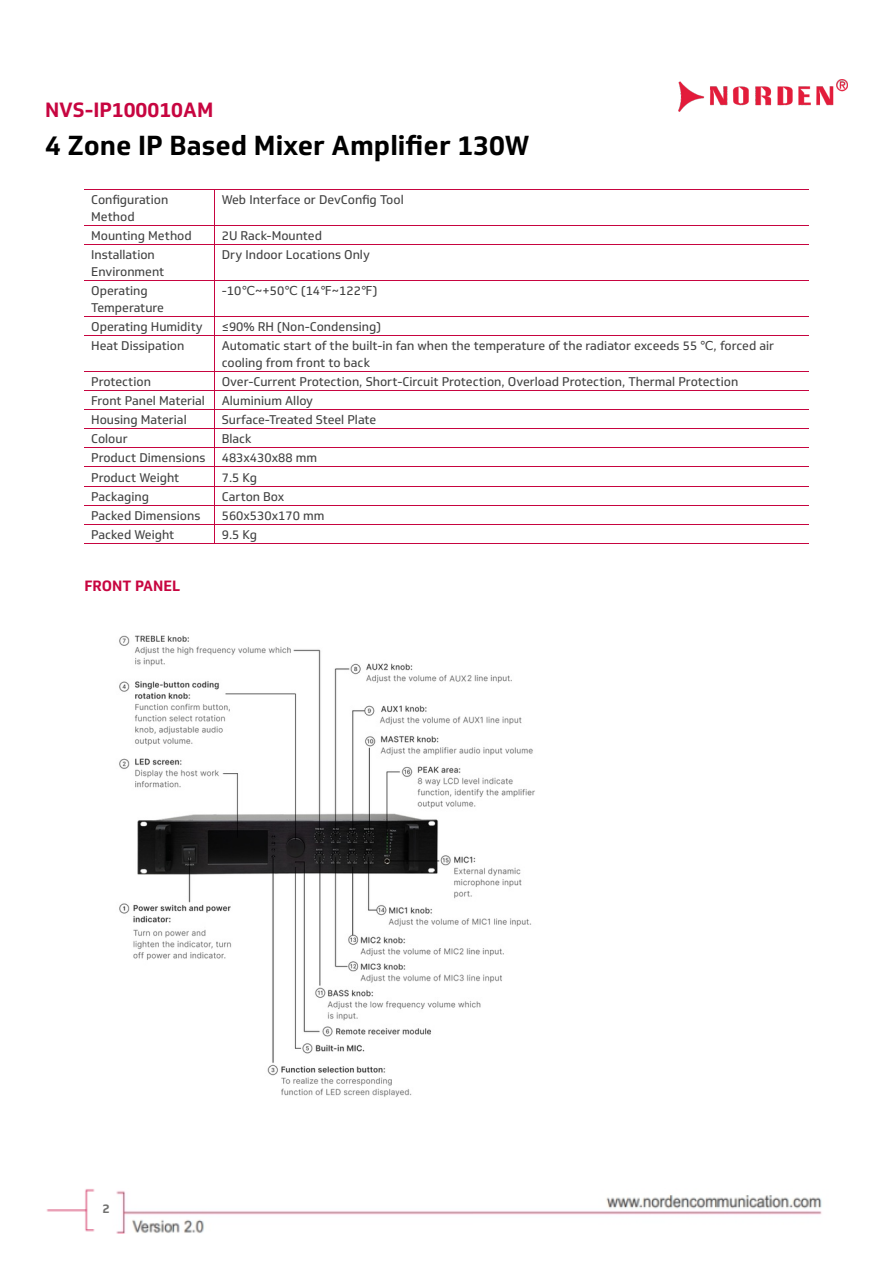
<style>
.page{position:relative;width:893px;height:1263px;background:#fff}
.page>*{position:absolute;margin:0;border:0;box-sizing:border-box;transform-origin:0 0}
.t1{font:700 27px "Soleto";color:#000}
.t2{font:700 20.25px "Soleto";color:#c70540}
.t3{font:700 14.7px "Soleto";color:#c70540}
.t4{font:12.3px/17px "Soleto";color:#424242}
.t5{font:700 12.3px "Soleto";color:#727271}
.s1{font-family:"DejaVu Sans"}
</style>
<div class="page">
<img style="left:119px;top:635px;width:416px;height:462px">
<img style="left:678px;top:80px;width:169px;height:31px">
<img style="left:46px;top:1189px;width:49px;height:43px">
<img style="left:116px;top:1191px;width:706px;height:42px">
<h2 class="t2" style="left:45px;top:101px;width:170px">NVS-IP100010AM</h2>
<h1 class="t1" style="left:45px;top:135px;width:486px">4 Zone IP Based Mixer Amplifier 130W</h1>
<p class="t4" style="left:91px;top:192px;width:79px">Configuration<br>Method</p>
<p class="t4" style="left:222px;top:192px;width:183px">Web Interface or DevConfig Tool</p>
<p class="t4" style="left:91px;top:228px;width:102px">Mounting Method</p>
<p class="t4" style="left:222px;top:228px;width:102px">2U Rack-Mounted</p>
<p class="t4" style="left:91px;top:247px;width:75px">Installation<br>Environment</p>
<p class="t4" style="left:222px;top:247px;width:150px">Dry Indoor Locations Only</p>
<p class="t4" style="left:91px;top:283px;width:74px">Operating<br>Temperature</p>
<p class="t4" style="left:222px;top:283px;width:157px">-10<span class="s1">℃</span>~+50<span class="s1">℃</span> (14<span class="s1">℉</span>~122<span class="s1">℉</span>)</p>
<p class="t4" style="left:91px;top:319px;width:113px">Operating Humidity</p>
<p class="t4" style="left:222px;top:319px;width:161px">≤90% RH (Non-Condensing)</p>
<p class="t4" style="left:91px;top:338px;width:95px">Heat Dissipation</p>
<p class="t4" style="left:222px;top:338px;width:554px">Automatic start of the built-in fan when the temperature of the radiator exceeds 55 <span class="s1">℃</span>, forced air cooling from front to back</p>
<p class="t4" style="left:91px;top:374px;width:61px">Protection</p>
<p class="t4" style="left:222px;top:374px;width:518px">Over-Current Protection, Short-Circuit Protection, Overload Protection, Thermal Protection</p>
<p class="t4" style="left:91px;top:393px;width:115px">Front Panel Material</p>
<p class="t4" style="left:222px;top:393px;width:93px">Aluminium Alloy</p>
<p class="t4" style="left:91px;top:412px;width:97px">Housing Material</p>
<p class="t4" style="left:222px;top:412px;width:156px">Surface-Treated Steel Plate</p>
<p class="t4" style="left:91px;top:432px;width:38px">Colour</p>
<p class="t4" style="left:222px;top:432px;width:31px">Black</p>
<p class="t4" style="left:91px;top:451px;width:116px">Product Dimensions</p>
<p class="t4" style="left:222px;top:451px;width:97px">483x430x88 mm</p>
<p class="t4" style="left:91px;top:470px;width:90px">Product Weight</p>
<p class="t4" style="left:222px;top:470px;width:37px">7.5 Kg</p>
<p class="t4" style="left:91px;top:489px;width:59px">Packaging</p>
<p class="t4" style="left:222px;top:489px;width:64px">Carton Box</p>
<p class="t4" style="left:91px;top:508px;width:111px">Packed Dimensions</p>
<p class="t4" style="left:222px;top:508px;width:104px">560x530x170 mm</p>
<p class="t4" style="left:91px;top:527px;width:85px">Packed Weight</p>
<p class="t4" style="left:222px;top:527px;width:37px">9.5 Kg</p>
<p class="t3" style="left:84px;top:579px;width:97px">FRONT PANEL</p>
<p class="t5" style="left:102px;top:1203px;width:9px">2</p>
</div>
